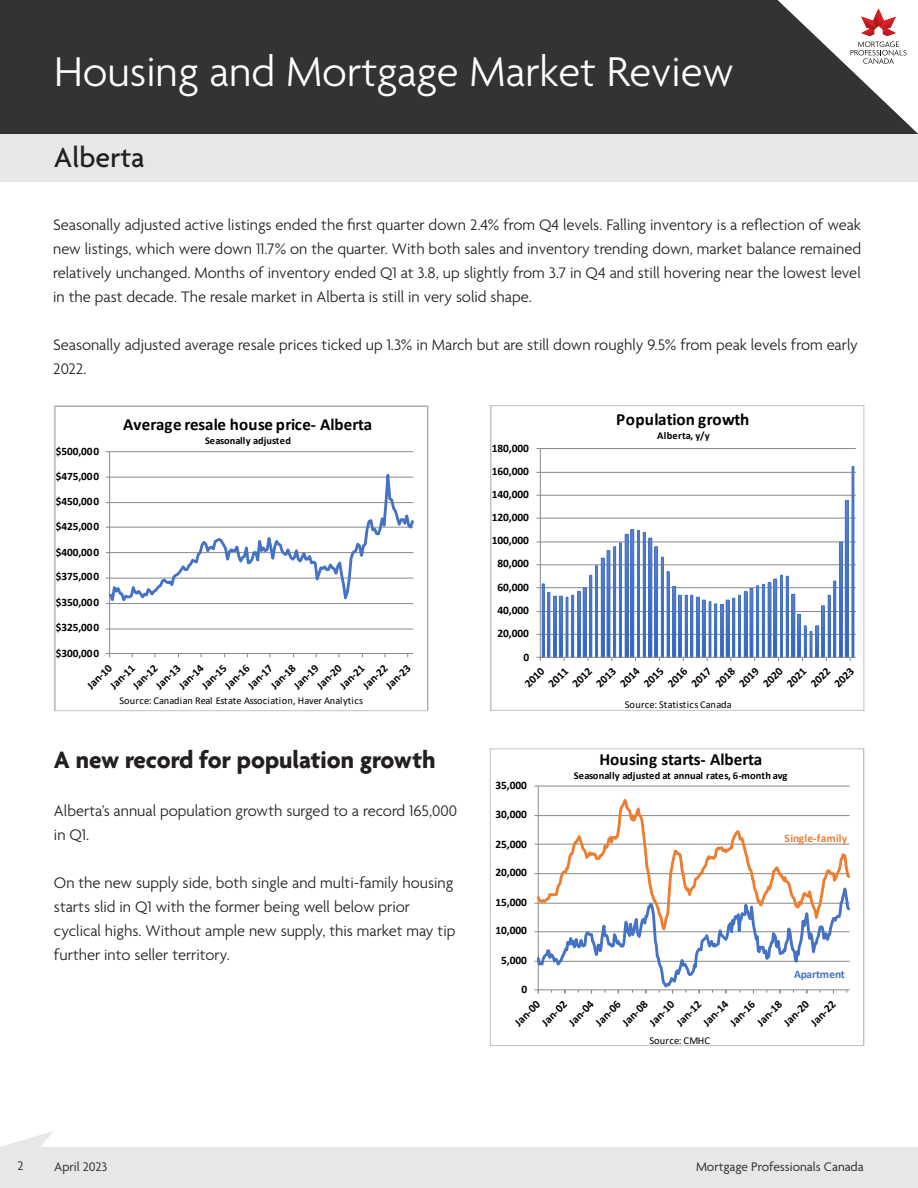
<style>
.page{position:relative;width:918px;height:1188px;background:#fff}
.page>*{position:absolute;margin:0;border:0;box-sizing:border-box;transform-origin:0 0}
.t1{font:300 45px "Agenda";color:#fff}
.t2{font:500 30px "Agenda";color:#231f20}
.t3{font:700 25.5px "Agenda";color:#231f20}
.t4{font:700 17.1px "Calibri";letter-spacing:-.01em;color:#000}
.t5{font:700 17.1px "Calibri";letter-spacing:.01em;color:#000}
.t6{font:700 16.95px "Calibri";letter-spacing:-.005em;color:#000}
.t7{font:300 16.5px/24px "Agenda";color:#231f20}
.t8{font:13.5px "Agenda";color:#333}
.t9{font:13.5px "Agenda";color:#313232}
.t10{font:700 11.4px "Calibri";letter-spacing:-.005em;color:#000}
.t11{font:700 11.4px "Calibri";letter-spacing:.005em;color:#ed7d31}
.t12{font:700 11.4px "Calibri";letter-spacing:-.02em;color:#4472c4}
.t13{font:700 11.25px "Calibri";letter-spacing:-.005em;color:#000}
.t14{font:700 10.5px "Calibri";letter-spacing:.01em;color:#000}
.t15{font:10.5px "Calibri";letter-spacing:.02em;color:#000}
.t16{font:10.35px "Calibri";letter-spacing:.015em;color:#000}
.t17{font:700 10.35px "Calibri";letter-spacing:.01em;color:#000}
</style>
<div class="page">
<div style="left:0;top:0;width:918px;height:147px;background:#333"></div>
<div style="left:0;top:134px;width:918px;height:47px;background:#e6e7e8"></div>
<svg style="left:1px;top:1131px;width:53px;height:16px"></svg>
<div style="left:0;top:1147px;width:918px;height:41px;background:#e6e7e9"></div>
<svg style="left:778px;top:0;width:140px;height:134px"></svg>
<svg style="left:105px;top:451px;width:309px;height:207px"></svg>
<div style="left:54px;top:406px;width:374px;height:305px;border:1px solid #c2c2c2"></div>
<svg style="left:534px;top:785px;width:317px;height:209px"></svg>
<div style="left:490px;top:748px;width:374px;height:298px;border:1px solid #c2c2c2"></div>
<svg style="left:536px;top:448px;width:320px;height:213px"></svg>
<div style="left:490px;top:405px;width:374px;height:306px;border:1px solid #c2c2c2"></div>
<p class="t1" style="left:54px;top:48px;width:681px">Housing and Mortgage Market Review</p>
<p class="t2" style="left:54px;top:141px;width:92px">Alberta</p>
<p class="t7" style="left:53px;top:213px;width:809px;text-align:justify">Seasonally adjusted active listings ended the first quarter down 2.4% from Q4 levels. Falling inventory is a reflection of weak new listings, which were down 11.7% on the quarter. With both sales and inventory trending down, market balance remained relatively unchanged. Months of inventory ended Q1 at 3.8, up slightly from 3.7 in Q4 and still hovering near the lowest level in the past decade. The resale market in Alberta is still in very solid shape.</p>
<p class="t7" style="left:53px;top:333px;width:806px">Seasonally adjusted average resale prices ticked up 1.3% in March but are still down roughly 9.5% from peak levels from early<br>2022.</p>
<p class="t13" style="left:56px;top:443px;width:45px">$500,000</p>
<p class="t6" style="left:123px;top:412px;width:250px">Average resale house price- Alberta</p>
<p class="t17" style="left:205px;top:433px;width:87px">Seasonally adjusted</p>
<p class="t10" style="left:492px;top:440px;width:39px">180,000</p>
<p class="t5" style="left:616px;top:407px;width:135px">Population growth</p>
<p class="t14" style="left:657px;top:429px;width:54px">Alberta, y/y</p>
<p class="t13" style="left:56px;top:468px;width:45px">$475,000</p>
<p class="t10" style="left:492px;top:463px;width:39px">160,000</p>
<p class="t13" style="left:56px;top:493px;width:45px">$450,000</p>
<p class="t10" style="left:492px;top:486px;width:39px">140,000</p>
<p class="t13" style="left:56px;top:519px;width:45px">$425,000</p>
<p class="t10" style="left:492px;top:510px;width:39px">120,000</p>
<p class="t13" style="left:56px;top:544px;width:45px">$400,000</p>
<p class="t10" style="left:492px;top:532px;width:39px">100,000</p>
<p class="t10" style="left:498px;top:555px;width:33px">80,000</p>
<p class="t13" style="left:56px;top:569px;width:45px">$375,000</p>
<p class="t10" style="left:498px;top:579px;width:33px">60,000</p>
<p class="t13" style="left:56px;top:594px;width:45px">$350,000</p>
<p class="t10" style="left:498px;top:602px;width:33px">40,000</p>
<p class="t13" style="left:56px;top:620px;width:45px">$325,000</p>
<p class="t10" style="left:498px;top:625px;width:33px">20,000</p>
<p class="t13" style="left:56px;top:645px;width:45px">$300,000</p>
<p class="t10" style="left:524px;top:649px;width:7px">0</p>
<p class="t13" style="left:83px;top:682px;width:32px;rotate:-45deg">Jan-10</p>
<p class="t13" style="left:313px;top:682px;width:32px;rotate:-45deg">Jan-20</p>
<p class="t13" style="left:175px;top:682px;width:32px;rotate:-45deg">Jan-14</p>
<p class="t13" style="left:221px;top:682px;width:32px;rotate:-45deg">Jan-16</p>
<p class="t13" style="left:267px;top:682px;width:32px;rotate:-45deg">Jan-18</p>
<p class="t13" style="left:290px;top:682px;width:32px;rotate:-45deg">Jan-19</p>
<p class="t13" style="left:129px;top:682px;width:32px;rotate:-45deg">Jan-12</p>
<p class="t13" style="left:359px;top:682px;width:32px;rotate:-45deg">Jan-22</p>
<p class="t13" style="left:152px;top:682px;width:32px;rotate:-45deg">Jan-13</p>
<p class="t13" style="left:382px;top:682px;width:32px;rotate:-45deg">Jan-23</p>
<p class="t13" style="left:244px;top:682px;width:32px;rotate:-45deg">Jan-17</p>
<p class="t13" style="left:106px;top:682px;width:32px;rotate:-45deg">Jan-11</p>
<p class="t13" style="left:336px;top:682px;width:32px;rotate:-45deg">Jan-21</p>
<p class="t13" style="left:198px;top:682px;width:32px;rotate:-45deg">Jan-15</p>
<p class="t10" style="left:521px;top:680px;width:24px;rotate:-45deg">2010</p>
<p class="t10" style="left:545px;top:680px;width:24px;rotate:-45deg">2011</p>
<p class="t10" style="left:568px;top:680px;width:24px;rotate:-45deg">2012</p>
<p class="t10" style="left:592px;top:680px;width:24px;rotate:-45deg">2013</p>
<p class="t10" style="left:616px;top:680px;width:24px;rotate:-45deg">2014</p>
<p class="t10" style="left:640px;top:680px;width:24px;rotate:-45deg">2015</p>
<p class="t10" style="left:664px;top:680px;width:24px;rotate:-45deg">2016</p>
<p class="t10" style="left:688px;top:680px;width:24px;rotate:-45deg">2017</p>
<p class="t10" style="left:711px;top:680px;width:24px;rotate:-45deg">2018</p>
<p class="t10" style="left:735px;top:680px;width:24px;rotate:-45deg">2019</p>
<p class="t10" style="left:759px;top:680px;width:24px;rotate:-45deg">2020</p>
<p class="t10" style="left:783px;top:680px;width:24px;rotate:-45deg">2021</p>
<p class="t10" style="left:807px;top:680px;width:24px;rotate:-45deg">2022</p>
<p class="t10" style="left:830px;top:680px;width:24px;rotate:-45deg">2023</p>
<p class="t16" style="left:120px;top:693px;width:245px">Source: Canadian Real Estate Association, Haver Analytics</p>
<p class="t15" style="left:625px;top:697px;width:109px">Source: Statistics Canada</p>
<p class="t3" style="left:54px;top:746px;width:383px">A new record for population growth</p>
<p class="t7" style="left:54px;top:800px;width:405px">Alberta’s annual population growth surged to a record 165,000 in Q1.</p>
<p class="t7" style="left:54px;top:872px;width:403px">On the new supply side, both single and multi-family housing starts slid in Q1 with the former being well below prior cyclical highs. Without ample new supply, this market may tip further into seller territory.</p>
<p class="t10" style="left:495px;top:778px;width:33px">35,000</p>
<p class="t10" style="left:495px;top:806px;width:33px">30,000</p>
<p class="t10" style="left:495px;top:836px;width:33px">25,000</p>
<p class="t10" style="left:495px;top:864px;width:33px">20,000</p>
<p class="t10" style="left:495px;top:894px;width:33px">15,000</p>
<p class="t10" style="left:495px;top:922px;width:33px">10,000</p>
<p class="t10" style="left:501px;top:952px;width:27px">5,000</p>
<p class="t4" style="left:600px;top:747px;width:164px">Housing starts- Alberta</p>
<p class="t14" style="left:574px;top:768px;width:215px">Seasonally adjusted at annual rates, 6-month avg</p>
<p class="t11" style="left:785px;top:830px;width:64px">Single-family</p>
<p class="t12" style="left:794px;top:966px;width:52px">Apartment</p>
<p class="t10" style="left:522px;top:981px;width:7px">0</p>
<p class="t10" style="left:511px;top:1018px;width:32px;rotate:-45deg">Jan-00</p>
<p class="t10" style="left:538px;top:1018px;width:32px;rotate:-45deg">Jan-02</p>
<p class="t10" style="left:565px;top:1018px;width:32px;rotate:-45deg">Jan-04</p>
<p class="t10" style="left:592px;top:1018px;width:32px;rotate:-45deg">Jan-06</p>
<p class="t10" style="left:619px;top:1018px;width:32px;rotate:-45deg">Jan-08</p>
<p class="t10" style="left:645px;top:1018px;width:32px;rotate:-45deg">Jan-10</p>
<p class="t10" style="left:672px;top:1018px;width:32px;rotate:-45deg">Jan-12</p>
<p class="t10" style="left:699px;top:1018px;width:32px;rotate:-45deg">Jan-14</p>
<p class="t10" style="left:726px;top:1018px;width:32px;rotate:-45deg">Jan-16</p>
<p class="t10" style="left:753px;top:1018px;width:32px;rotate:-45deg">Jan-18</p>
<p class="t10" style="left:780px;top:1018px;width:32px;rotate:-45deg">Jan-20</p>
<p class="t10" style="left:807px;top:1018px;width:32px;rotate:-45deg">Jan-22</p>
<p class="t15" style="left:649px;top:1033px;width:62px">Source: CMHC</p>
<p class="t9" style="left:17px;top:1159px;width:8px">2</p>
<p class="t8" style="left:54px;top:1159px;width:55px">April 2023</p>
<p class="t8" style="left:696px;top:1159px;width:169px">Mortgage Professionals Canada</p>
</div>
